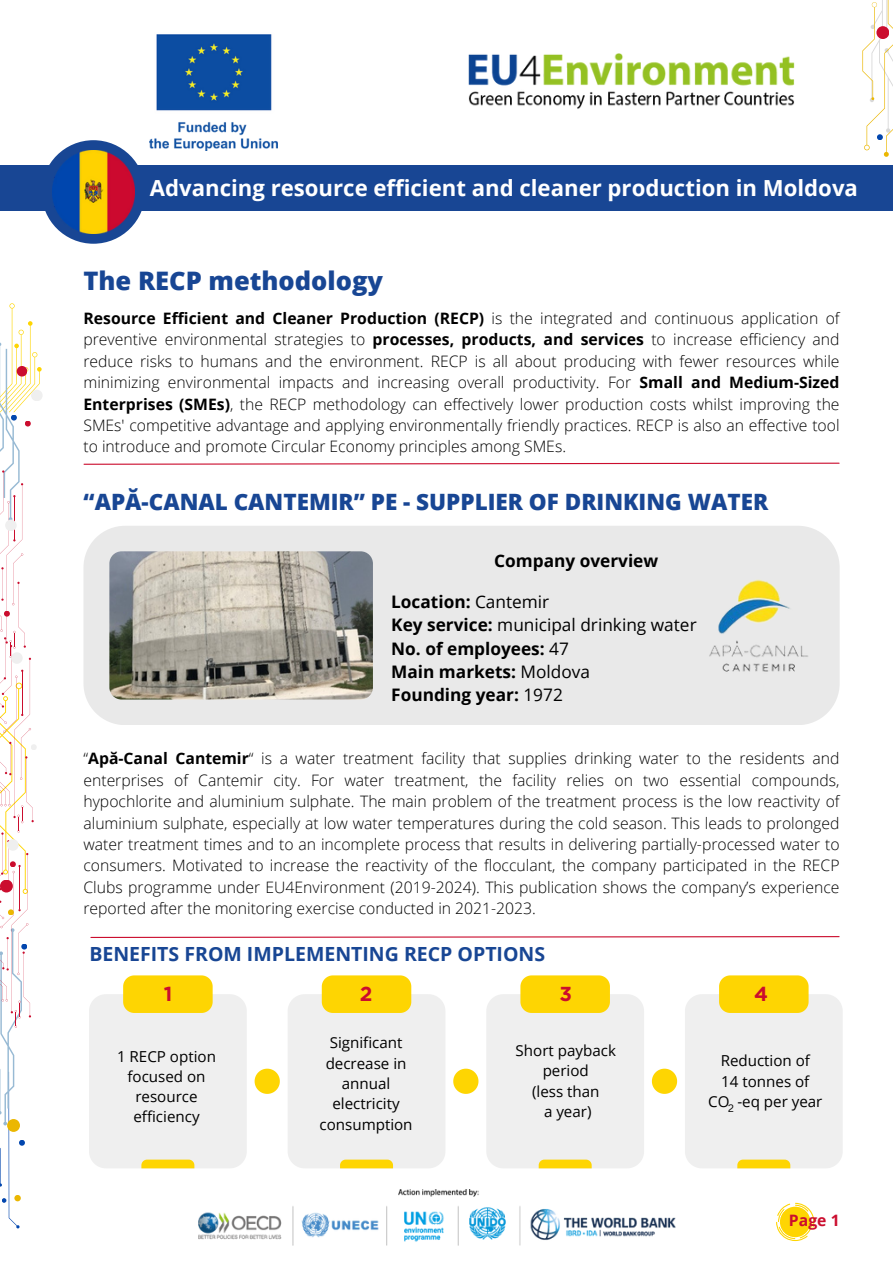
<style>
.page{position:relative;width:893px;height:1264px;background:#fff}
.page>*{position:absolute;margin:0;border:0;box-sizing:border-box;transform-origin:0 0}
.t1{font:800 25.5px "Open Sans";color:#184694}
.t2{font:800 22.5px "Open Sans";color:#184694}
.t3{font:700 22.2px "Open Sans";color:#fff}
.t4{font:700 20.25px "Gotham";color:#cb0d2e}
.t5{font:700 19.5px "Open Sans";color:#184694}
.t6{font:700 17.25px "Open Sans";color:#000}
.t7{font:17.25px "Open Sans";color:#000}
.t8{font:300 15.75px/21.3px "Open Sans";color:#000;text-align:justify}
.t9{font:700 15.75px "Open Sans";color:#cb0d2e}
.t10{font:15.15px/20.2px "Open Sans";color:#000;text-align:center}
.t11{font:10.5px "Canva Sans";color:#000}
.s1{font-weight:700}
.s2{font-weight:400}
</style>
<div class="page">
<div style="left:0;top:165px;width:892px;height:45px;background:#184694"></div>
<div style="left:42px;top:140px;width:103px;height:104px;background:#184694;border-radius:50%"></div>
<img style="left:468px;top:54px;width:326px;height:55px">
<svg style="left:83px;top:462px;width:757px;height:3px"></svg>
<svg style="left:776px;top:1202px;width:38px;height:38px"></svg>
<svg style="left:288px;top:975px;width:157px;height:193px"></svg>
<svg style="left:486px;top:975px;width:158px;height:193px"></svg>
<svg style="left:685px;top:975px;width:157px;height:193px"></svg>
<svg style="left:89px;top:975px;width:158px;height:193px"></svg>
<svg style="left:453px;top:1068px;width:25px;height:25px"></svg>
<svg style="left:254px;top:1068px;width:26px;height:25px"></svg>
<svg style="left:651px;top:1068px;width:26px;height:25px"></svg>
<svg style="left:90px;top:936px;width:750px;height:2px"></svg>
<div style="left:83px;top:526px;width:756px;height:199px;background:#e9e9e9"></div>
<img style="left:109px;top:551px;width:264px;height:148px;border-radius:12px">
<img style="left:199px;top:1189px;width:476px;height:57px">
<img style="left:150px;top:34px;width:127px;height:117px">
<svg style="left:0;top:303px;width:41px;height:925px"></svg>
<div style="left:31px;top:390px;width:12px;height:11px;background:#efefef;border-radius:50%"></div>
<svg style="left:862px;top:0;width:30px;height:157px"></svg>
<img style="left:52px;top:151px;width:82px;height:82px">
<img style="left:697px;top:569px;width:129px;height:118px">
<p class="t3" style="left:150px;top:172px;width:709px">Advancing resource efficient and cleaner production in Moldova</p>
<p class="t1" style="left:83px;top:263px;width:301px">The RECP methodology</p>
<p class="t8" style="left:83px;top:307px;width:757px"><span class="s1">Resource Efficient and Cleaner Production (RECP)</span> is the integrated and continuous application of preventive environmental strategies to <span class="s1">processes, products, and services</span> to increase efficiency and reduce risks to humans and the environment. RECP is all about producing with fewer resources while minimizing environmental impacts and increasing overall productivity. For <span class="s1">Small and Medium-Sized Enterprises (SMEs)</span>, the RECP methodology can effectively lower production costs whilst improving the SMEs' competitive advantage and applying environmentally friendly practices. RECP is also an effective tool to introduce and promote Circular Economy principles among SMEs.</p>
<p class="t2" style="left:83px;top:486px;width:686px">“APĂ-CANAL CANTEMIR” PE - SUPPLIER OF DRINKING WATER</p>
<p class="t6" style="left:494px;top:549px;width:165px">Company overview</p>
<p class="t6" style="left:391px;top:589px;width:160px">Location: <span class="s2">Cantemir</span></p>
<p class="t7" style="left:391px;top:612px;width:307px"><span class="s1">Key service:</span> municipal drinking water</p>
<p class="t6" style="left:391px;top:636px;width:179px">No. of employees: <span class="s2">47</span></p>
<p class="t6" style="left:391px;top:659px;width:200px">Main markets: <span class="s2">Moldova</span></p>
<p class="t6" style="left:391px;top:683px;width:173px">Founding year: <span class="s2">1972</span></p>
<p class="t8" style="left:83px;top:747px;width:757px">“<span class="s1">Apă-Canal Cantemir</span>“ is a water treatment facility that supplies drinking water to the residents and enterprises of Cantemir city. For water treatment, the facility relies on two essential compounds, hypochlorite and aluminium sulphate. The main problem of the treatment process is the low reactivity of aluminium sulphate, especially at low water temperatures during the cold season. This leads to prolonged water treatment times and to an incomplete process that results in delivering partially-processed water to consumers. Motivated to increase the reactivity of the flocculant, the company participated in the RECP Clubs programme under EU4Environment (2019-2024). This publication shows the company’s experience reported after the monitoring exercise conducted in 2021-2023.</p>
<p class="t5" style="left:89px;top:940px;width:457px">BENEFITS FROM IMPLEMENTING RECP OPTIONS</p>
<p class="t4" style="left:164px;top:981px;width:10px">1</p>
<p class="t10" style="left:117px;top:1045px;width:100px">1 RECP option</p>
<p class="t10" style="left:127px;top:1065px;width:80px">focused on resource efficiency</p>
<p class="t4" style="left:360px;top:981px;width:14px">2</p>
<p class="t4" style="left:559px;top:981px;width:14px">3</p>
<p class="t4" style="left:754px;top:981px;width:15px">4</p>
<p class="t10" style="left:325px;top:1032px;width:82px">Significant decrease in annual</p>
<p class="t10" style="left:319px;top:1093px;width:94px">electricity consumption</p>
<p class="t10" style="left:515px;top:1040px;width:102px">Short payback period</p>
<p class="t10" style="left:532px;top:1080px;width:69px">(less than</p>
<p class="t10" style="left:544px;top:1100px;width:49px">a year)</p>
<p class="t10" style="left:720px;top:1050px;width:91px">Reduction of</p>
<p class="t10" style="left:721px;top:1070px;width:90px">14 tonnes of</p>
<p class="t10" style="left:708px;top:1090px;width:116px">CO -eq per year</p>
<p class="t11" style="left:728px;top:1100px;width:7px">2</p>
<p class="t9" style="left:788px;top:1208px;width:52px">Page 1</p>
</div>
